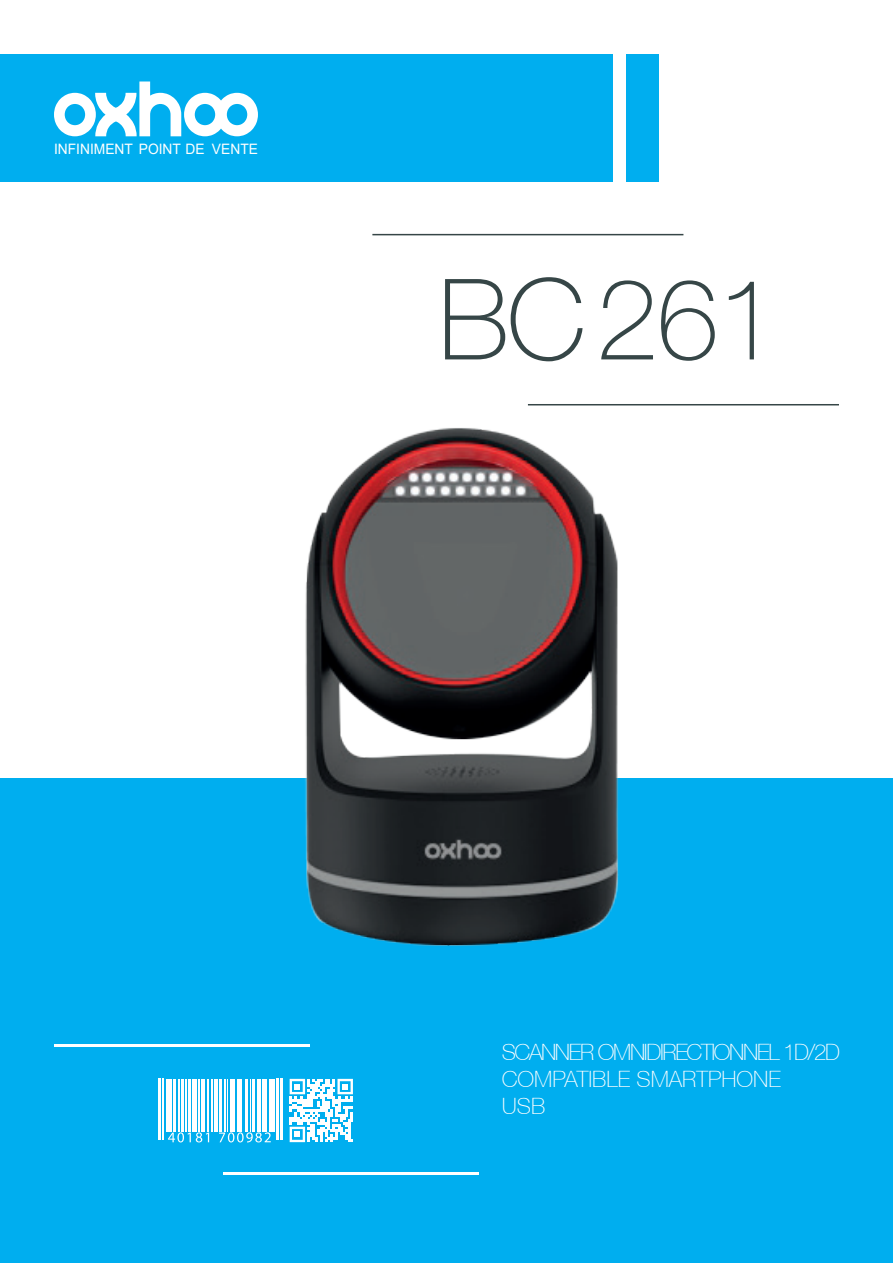
<style>
.page{position:relative;width:893px;height:1263px;background:#fff}
.page>*{position:absolute;margin:0;border:0;box-sizing:border-box;transform-origin:0 0}
.t1{font:100 112.5px "Helvetica 35";color:#364647}
.t2{font:100 22.5px "Helvetica 35";letter-spacing:-.06em;color:#fff}
.t3{font:100 22.5px "Helvetica 35";color:#fff}
.t4{font:14.4px "Arial";color:#fff;scale:.96 1}
</style>
<div class="page">
<div style="left:0;top:778px;width:893px;height:485px;background:#00aeef"></div>
<div style="left:0;top:54px;width:612px;height:128px;background:#00aeef"></div>
<hr style="left:372px;top:234px;width:311px;height:1px;background:#364647">
<hr style="left:54px;top:1045px;width:255px;height:2px;background:#fff">
<div style="left:627px;top:54px;width:32px;height:128px;background:#00aeef"></div>
<svg style="left:54px;top:81px;width:204px;height:55px"></svg>
<hr style="left:223px;top:1172px;width:255px;height:2px;background:#fff">
<hr style="left:158px;top:1079px;width:3px;height:61px;background:#fff">
<hr style="left:162px;top:1079px;width:2px;height:61px;background:#fff">
<hr style="left:277px;top:1079px;width:2px;height:61px;background:#fff">
<hr style="left:280px;top:1079px;width:1px;height:61px;background:#fff">
<hr style="left:282px;top:1079px;width:1px;height:61px;background:#fff">
<hr style="left:166px;top:1079px;width:1px;height:52px;background:#fff">
<hr style="left:169px;top:1079px;width:3px;height:52px;background:#fff">
<hr style="left:173px;top:1079px;width:1px;height:52px;background:#fff">
<hr style="left:175px;top:1079px;width:1px;height:52px;background:#fff">
<hr style="left:185px;top:1079px;width:1px;height:52px;background:#fff">
<hr style="left:186px;top:1079px;width:1px;height:52px;background:#fff">
<hr style="left:178px;top:1079px;width:1px;height:52px;background:#fff">
<hr style="left:182px;top:1079px;width:2px;height:52px;background:#fff">
<hr style="left:189px;top:1079px;width:2px;height:52px;background:#fff">
<div style="left:192px;top:1079px;width:5px;height:52px;background:#fff"></div>
<hr style="left:199px;top:1079px;width:1px;height:52px;background:#fff">
<hr style="left:202px;top:1079px;width:1px;height:52px;background:#fff">
<hr style="left:211px;top:1079px;width:1px;height:52px;background:#fff">
<hr style="left:212px;top:1079px;width:1px;height:52px;background:#fff">
<hr style="left:203px;top:1079px;width:2px;height:52px;background:#fff">
<hr style="left:263px;top:1079px;width:4px;height:52px;background:#fff">
<hr style="left:269px;top:1079px;width:1px;height:52px;background:#fff">
<hr style="left:272px;top:1079px;width:1px;height:52px;background:#fff">
<hr style="left:274px;top:1079px;width:1px;height:52px;background:#fff">
<hr style="left:207px;top:1079px;width:2px;height:52px;background:#fff">
<hr style="left:219px;top:1079px;width:1px;height:52px;background:#fff">
<hr style="left:227px;top:1079px;width:1px;height:52px;background:#fff">
<hr style="left:230px;top:1079px;width:2px;height:52px;background:#fff">
<hr style="left:221px;top:1079px;width:1px;height:52px;background:#fff">
<hr style="left:214px;top:1079px;width:4px;height:52px;background:#fff">
<hr style="left:224px;top:1079px;width:2px;height:52px;background:#fff">
<hr style="left:233px;top:1079px;width:2px;height:52px;background:#fff">
<hr style="left:237px;top:1079px;width:1px;height:52px;background:#fff">
<hr style="left:250px;top:1079px;width:1px;height:52px;background:#fff">
<hr style="left:252px;top:1079px;width:2px;height:52px;background:#fff">
<hr style="left:255px;top:1079px;width:1px;height:52px;background:#fff">
<hr style="left:257px;top:1079px;width:1px;height:52px;background:#fff">
<hr style="left:259px;top:1079px;width:2px;height:52px;background:#fff">
<hr style="left:240px;top:1079px;width:2px;height:52px;background:#fff">
<hr style="left:245px;top:1079px;width:3px;height:52px;background:#fff">
<svg style="left:168px;top:1132px;width:41px;height:10px"></svg>
<svg style="left:219px;top:1132px;width:52px;height:10px"></svg>
<svg style="left:290px;top:1079px;width:63px;height:63px"></svg>
<img style="left:305px;top:404px;width:534px;height:542px">
<p class="t4" style="left:54px;top:139px;width:214px">INFINIMENT POINT DE VENTE</p>
<p class="t1" style="left:438px;top:255px;width:343px">BC 261</p>
<p class="t2" style="left:502px;top:1039px;width:340px">SCANNER OMNIDIRECTIONNEL 1D/2D</p>
<p class="t3" style="left:502px;top:1066px;width:281px">COMPATIBLE SMARTPHONE</p>
<p class="t2" style="left:502px;top:1093px;width:45px">USB</p>
</div>
